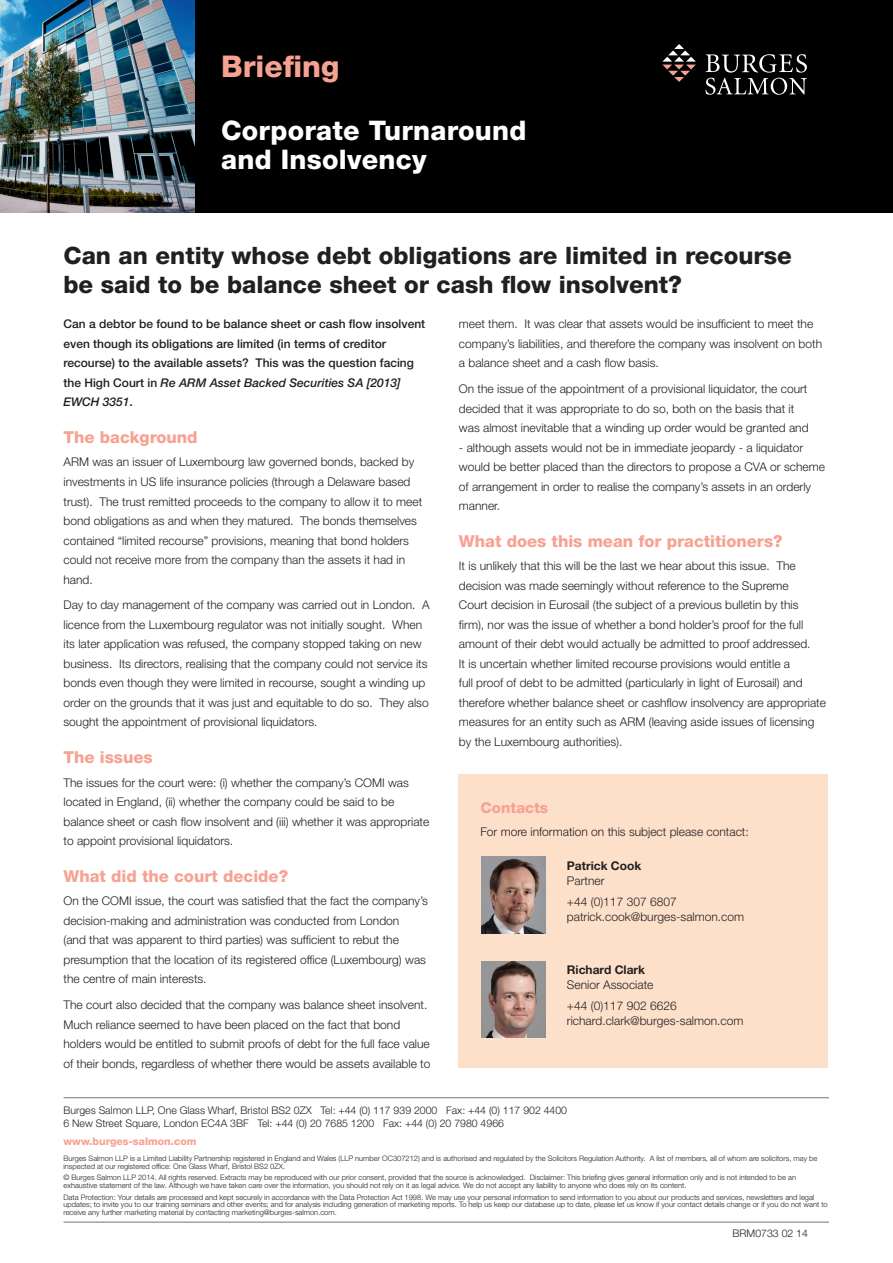
<style>
.page{position:relative;width:893px;height:1263px;background:#fff}
.page>*{position:absolute;margin:0;border:0;box-sizing:border-box;transform-origin:0 0}
.header_pink_9pt{font:800 30px "Helvetica Neue LT Std";color:#f7a291}
.t1{font:800 27px/28.5px "Helvetica Neue LT Std";letter-spacing:.01em;color:#fff}
.subtitle_-_black{font:800 24px/28.8px "Helvetica Neue LT Std";color:#231f20}
.title_-_pink{font:800 16.5px "Helvetica Neue LT Std";color:#f7a291}
.subtitle_-_pink{font:800 15px "Helvetica Neue LT Std";color:#f7a291}
.bodytext{font:300 12px/19.5px "Helvetica Neue LT Std";color:#231f20}
.bodytext-2{font:500 12px/19.5px "Helvetica Neue LT Std";color:#231f20}
.bodytext-3{font:700 12px/15px "Helvetica Neue LT Std";color:#231f20}
.t2{font:300 10.5px/13.5px "Helvetica Neue LT Std";color:#231f20}
.t3{font:800 10.5px "Helvetica Neue LT Std";color:#f7a291}
.disclaimer{font:300 7.5px/7.5px "Helvetica Neue LT Std";color:#231f20}
.s1{font-style:italic}
.s2{font-weight:300}
.s3{font-weight:700}
</style>
<div class="page">
<div style="left:0;top:0;width:893px;height:213px;background:#000"></div>
<img style="left:0;top:0;width:194px;height:213px">
<svg style="left:662px;top:44px;width:34px;height:38px"></svg>
<svg style="left:705px;top:54px;width:102px;height:41px"></svg>
<hr style="left:64px;top:1222px;width:765px;height:1px;background:#7d716c">
<hr style="left:64px;top:1097px;width:765px;height:1px;background:#7d716c">
<div style="left:458px;top:774px;width:370px;height:293px;background:#fde0ca"></div>
<img style="left:482px;top:857px;width:64px;height:76px">
<img style="left:482px;top:961px;width:64px;height:76px">
<p class="header_pink_9pt" style="left:221px;top:48px;width:120px">Briefing</p>
<p class="t1" style="left:221px;top:117px;width:307px">Corporate Turnaround and Insolvency</p>
<p class="subtitle_-_black" style="left:64px;top:241px;width:730px">Can an entity whose debt obligations are limited in recourse be said to be balance sheet or cash flow insolvent?</p>
<p class="bodytext-2" style="left:64px;top:314px;width:363px">Can a debtor be found to be balance sheet or cash flow insolvent even though its obligations are limited (in terms of creditor recourse) to the available assets? This was the question facing the High Court in <span class="s1">Re ARM Asset Backed Securities SA [2013] EWCH 3351</span>.</p>
<p class="title_-_pink" style="left:64px;top:427px;width:136px">The background</p>
<p class="bodytext" style="left:64px;top:452px;width:360px">ARM was an issuer of Luxembourg law governed bonds, backed by investments in US life insurance policies (through a Delaware based trust). The trust remitted proceeds to the company to allow it to meet bond obligations as and when they matured. The bonds themselves contained “limited recourse” provisions, meaning that bond holders could not receive more from the company than the assets it had in hand.</p>
<p class="bodytext" style="left:64px;top:595px;width:368px">Day to day management of the company was carried out in London. A licence from the Luxembourg regulator was not initially sought. When its later application was refused, the company stopped taking on new business. Its directors, realising that the company could not service its bonds even though they were limited in recourse, sought a winding up order on the grounds that it was just and equitable to do so. They also sought the appointment of provisional liquidators.</p>
<p class="title_-_pink" style="left:64px;top:747px;width:91px">The issues</p>
<p class="bodytext" style="left:64px;top:772px;width:367px">The issues for the court were: (i) whether the company’s COMI was located in England, (ii) whether the company could be said to be balance sheet or cash flow insolvent and (iii) whether it was appropriate to appoint provisional liquidators.</p>
<p class="title_-_pink" style="left:64px;top:866px;width:226px">What did the court decide?</p>
<p class="bodytext" style="left:64px;top:891px;width:366px">On the COMI issue, the court was satisfied that the fact the company’s decision-making and administration was conducted from London<br>(and that was apparent to third parties) was sufficient to rebut the presumption that the location of its registered office (Luxembourg) was the centre of main interests.</p>
<p class="bodytext" style="left:64px;top:995px;width:368px">The court also decided that the company was balance sheet insolvent.<br>Much reliance seemed to have been placed on the fact that bond holders would be entitled to submit proofs of debt for the full face value of their bonds, regardless of whether there would be assets available to</p>
<p class="bodytext" style="left:459px;top:314px;width:365px">meet them. It was clear that assets would be insufficient to meet the company’s liabilities, and therefore the company was insolvent on both a balance sheet and a cash flow basis.</p>
<p class="bodytext" style="left:459px;top:379px;width:351px">On the issue of the appointment of a provisional liquidator, the court decided that it was appropriate to do so, both on the basis that it was almost inevitable that a winding up order would be granted and</p>
<p class="bodytext" style="left:459px;top:437px;width:367px">- although assets would not be in immediate jeopardy - a liquidator would be better placed than the directors to propose a CVA or scheme of arrangement in order to realise the company’s assets in an orderly manner.</p>
<p class="title_-_pink" style="left:459px;top:531px;width:325px">What does this mean for practitioners?</p>
<p class="bodytext" style="left:459px;top:556px;width:369px">It is unlikely that this will be the last we hear about this issue. The decision was made seemingly without reference to the Supreme<br>Court decision in Eurosail (the subject of a previous bulletin by this firm), nor was the issue of whether a bond holder’s proof for the full amount of their debt would actually be admitted to proof addressed.<br>It is uncertain whether limited recourse provisions would entitle a<br>full proof of debt to be admitted (particularly in light of Eurosail) and therefore whether balance sheet or cashflow insolvency are appropriate measures for an entity such as ARM (leaving aside issues of licensing by the Luxembourg authorities).</p>
<p class="subtitle_-_pink" style="left:480px;top:798px;width:69px">Contacts</p>
<p class="bodytext" style="left:480px;top:822px;width:270px">For more information on this subject please contact:</p>
<p class="bodytext-3" style="left:567px;top:858px;width:76px">Patrick Cook<br><span class="s2">Partner</span></p>
<p class="bodytext" style="left:567px;top:892px;width:111px">+44 (0)117 307 6807</p>
<p class="bodytext" style="left:567px;top:907px;width:179px">patrick.cook@burges-salmon.com</p>
<p class="bodytext" style="left:567px;top:962px;width:88px;line-height:15px"><span class="s3">Richard Clark<br></span>Senior Associate</p>
<p class="bodytext" style="left:567px;top:996px;width:111px">+44 (0)117 902 6626</p>
<p class="bodytext" style="left:567px;top:1011px;width:178px">richard.clark@burges-salmon.com</p>
<p class="t2" style="left:64px;top:1103px;width:505px">Burges Salmon LLP, One Glass Wharf, Bristol BS2 0ZX Tel: +44 (0) 117 939 2000 Fax: +44 (0) 117 902 4400<br>6 New Street Square, London EC4A 3BF Tel: +44 (0) 20 7685 1200 Fax: +44 (0) 20 7980 4966</p>
<p class="t3" style="left:64px;top:1135px;width:135px">www.burges-salmon.com</p>
<p class="disclaimer" style="left:64px;top:1154px;width:755px">Burges Salmon LLP is a Limited Liability Partnership registered in England and Wales (LLP number OC307212) and is authorised and regulated by the Solicitors Regulation Authority. A list of members, all of whom are solicitors, may be inspected at our registered office: One Glass Wharf, Bristol BS2 0ZX.</p>
<p class="disclaimer" style="left:64px;top:1174px;width:734px">© Burges Salmon LLP 2014. All rights reserved. Extracts may be reproduced with our prior consent, provided that the source is acknowledged. Disclaimer: This briefing gives general information only and is not intended to be an exhaustive statement of the law. Although we have taken care over the information, you should not rely on it as legal advice. We do not accept any liability to anyone who does rely on its content.</p>
<p class="disclaimer" style="left:64px;top:1193px;width:766px">Data Protection: Your details are processed and kept securely in accordance with the Data Protection Act 1998. We may use your personal information to send information to you about our products and services, newsletters and legal updates; to invite you to our training seminars and other events; and for analysis including generation of marketing reports. To help us keep our database up to date, please let us know if your contact details change or if you do not want to receive any further marketing material by contacting marketing@burges-salmon.com.</p>
<p class="t2" style="left:733px;top:1226px;width:77px">BRM0733 02 14</p>
</div>
